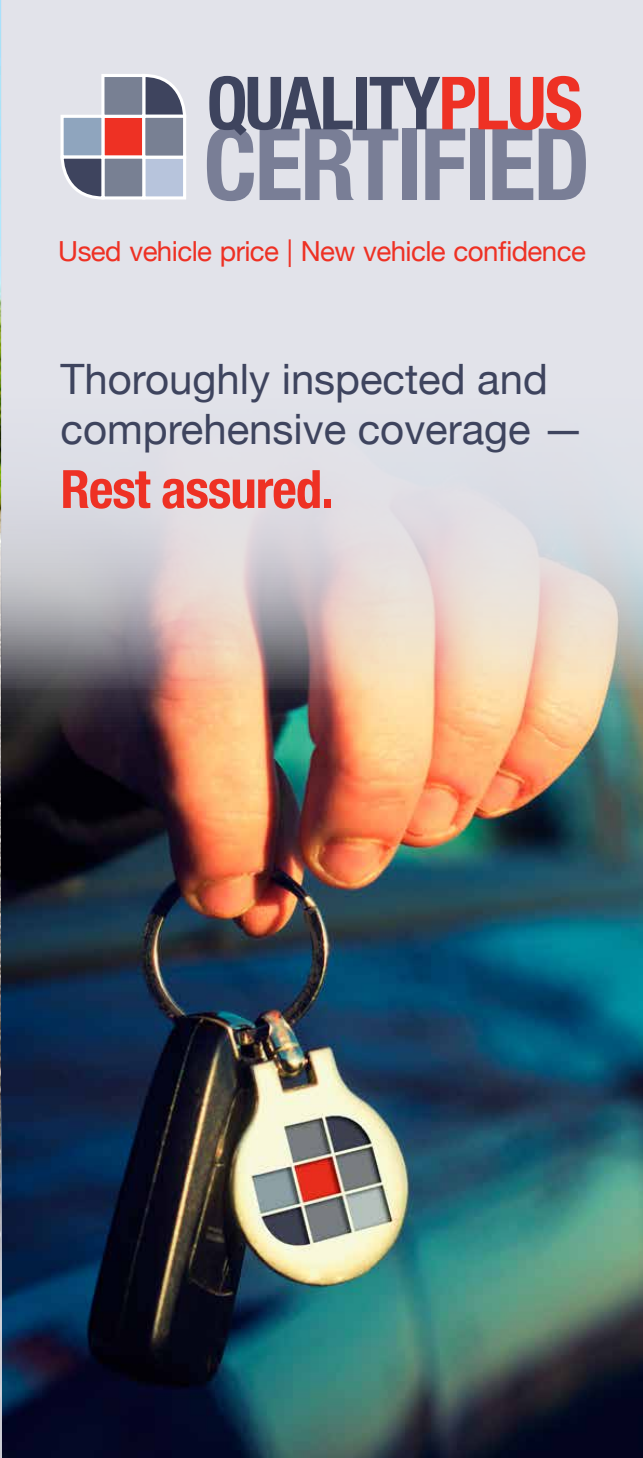
<style>
.page{position:relative;width:643px;height:1458px;background:#fff}
.page>*{position:absolute;margin:0;border:0;box-sizing:border-box;transform-origin:0 0}
.t1{font:700 condensed 52.88px "Helvetica Neue";letter-spacing:-.02em;color:#ee3124}
.t2{font:41.85px/50.2px "Helvetica Neue";color:#3e445e}
.t3{font:27.68px "Helvetica Neue";letter-spacing:-.02em;color:#ee3124}
</style>
<div class="page">
<img style="left:0;top:0;width:2px;height:1095px">
<img style="left:2px;top:690px;width:641px;height:768px">
<hr style="left:0;top:1095px;width:2px;height:363px;background:#dfe0e8">
<svg style="left:2px;top:0;width:641px;height:690px;background:#dcd9dc"></svg>
<div style="left:101px;top:115px;width:44px;height:44px;background:#ee3124;border:3px solid #fff"></div>
<svg style="left:141px;top:74px;width:47px;height:45px;background:#808495"></svg>
<div style="left:144px;top:157px;width:41px;height:41px;background:#b7c4dc"></div>
<div style="left:142px;top:156px;width:44px;height:44px;border:3px solid #fff"></div>
<div style="left:62px;top:116px;width:41px;height:41px;background:#8fa5be"></div>
<div style="left:61px;top:115px;width:43px;height:44px;border:3px solid #fff"></div>
<div style="left:103px;top:75px;width:41px;height:41px;background:#788093"></div>
<div style="left:101px;top:74px;width:44px;height:44px;border:3px solid #fff"></div>
<div style="left:144px;top:116px;width:41px;height:41px;background:#788093"></div>
<div style="left:142px;top:115px;width:44px;height:44px;border:3px solid #fff"></div>
<div style="left:103px;top:157px;width:41px;height:41px;background:#788093"></div>
<div style="left:101px;top:156px;width:44px;height:44px;border:3px solid #fff"></div>
<svg style="left:61px;top:154px;width:45px;height:47px"></svg>
<svg style="left:207px;top:76px;width:379px;height:125px;background:#aa9eab"></svg>
<p class="t3" style="left:58px;top:231px;width:529px">Used vehicle price | New vehicle confidence</p>
<p class="t2" style="left:61px;top:357px;width:525px">Thoroughly inspected and comprehensive coverage —</p>
<p class="t1" style="left:61px;top:457px;width:275px">Rest assured.</p>
</div>
